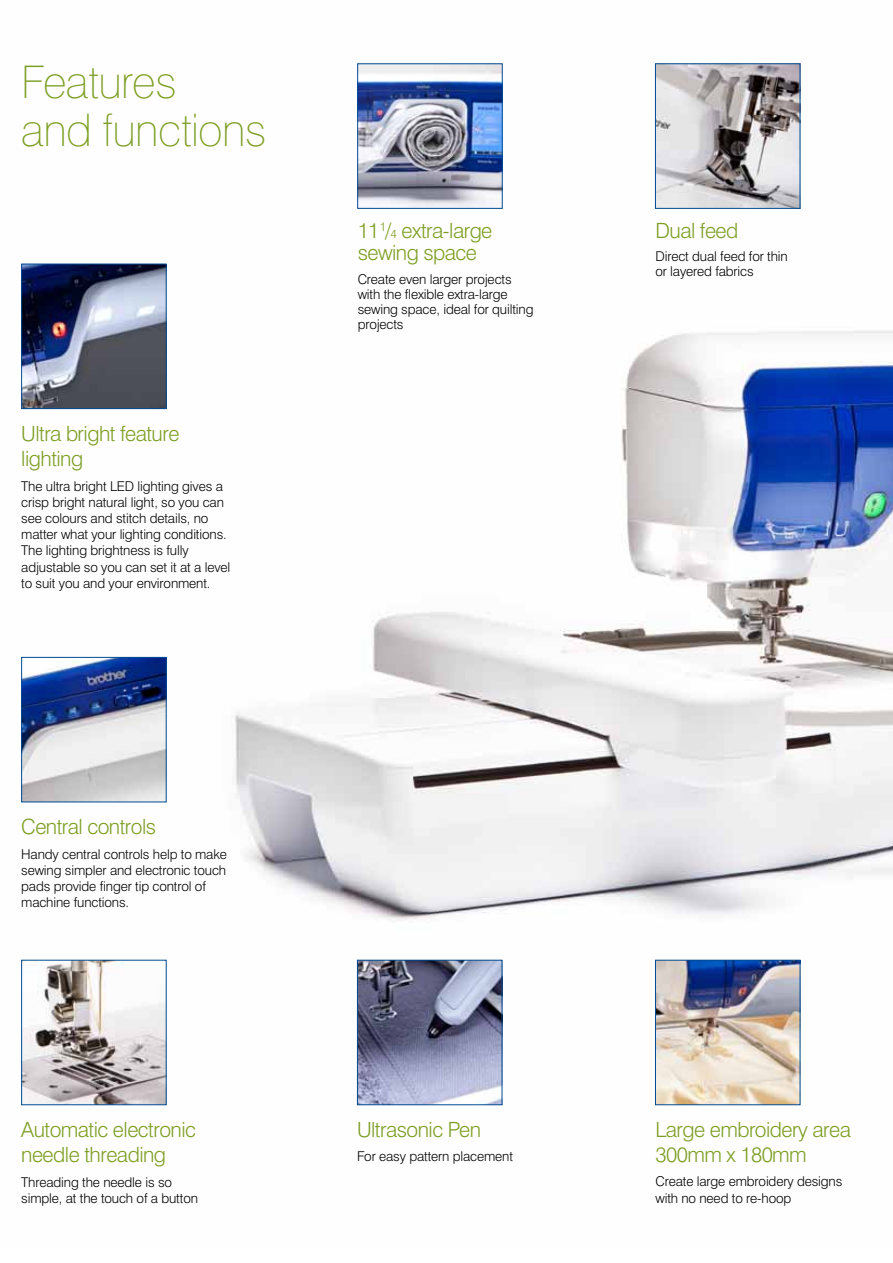
<style>
.page{position:relative;width:893px;height:1263px;background:#fff}
.page>*{position:absolute;margin:0;border:0;box-sizing:border-box;transform-origin:0 0}
.t1{font:100 45px/48px "Swiss 721 BT";letter-spacing:-.015em;color:#7d9e22}
.t2{font:300 21px/25.2px "Swiss 721 BT";letter-spacing:-.025em;color:#7d9e22}
.t3{font:300 13.5px/16.2px "Swiss 721 BT";letter-spacing:-.01em;color:#000}
.s1{font-size:12px}
</style>
<div class="page">
<img style="left:21px;top:63px;width:872px;height:1043px">
<img style="left:359px;top:65px;width:142px;height:142px">
<div style="left:357px;top:63px;width:146px;height:146px;border:1px solid #004b93"></div>
<img style="left:657px;top:65px;width:141px;height:142px">
<div style="left:655px;top:63px;width:145px;height:146px;border:1px solid #004b93"></div>
<img style="left:657px;top:962px;width:141px;height:141px">
<div style="left:655px;top:960px;width:145px;height:145px;border:1px solid #004b93"></div>
<img style="left:23px;top:266px;width:142px;height:141px">
<div style="left:21px;top:264px;width:146px;height:145px;border:1px solid #004b93"></div>
<img style="left:23px;top:962px;width:142px;height:141px">
<div style="left:21px;top:960px;width:146px;height:145px;border:1px solid #004b93"></div>
<img style="left:359px;top:962px;width:141px;height:141px">
<div style="left:357px;top:960px;width:145px;height:145px;border:1px solid #004b93"></div>
<img style="left:23px;top:659px;width:142px;height:141px">
<div style="left:21px;top:657px;width:146px;height:145px;border:1px solid #004b93"></div>
<h1 class="t1" style="left:21px;top:58px;width:247px">Features<br>and functions</h1>
<h2 class="t2" style="left:21px;top:420px;width:160px">Ultra bright feature lighting</h2>
<p class="t3" style="left:21px;top:477px;width:211px">The ultra bright LED lighting gives a crisp bright natural light, so you can see colours and stitch details, no matter what your lighting conditions.<br>The lighting brightness is fully adjustable so you can set it at a level to suit you and your environment.</p>
<h2 class="t2" style="left:21px;top:814px;width:136px">Central controls</h2>
<p class="t3" style="left:21px;top:846px;width:207px">Handy central controls help to make sewing simpler and electronic touch pads provide finger tip control of machine functions.</p>
<h2 class="t2" style="left:21px;top:1116px;width:176px">Automatic electronic needle threading</h2>
<p class="t3" style="left:21px;top:1173px;width:178px">Threading the needle is so simple, at the touch of a button</p>
<h2 class="t2" style="left:358px;top:219px;width:136px;line-height:22.5px">11<sup>1</sup>/<span class="s1">4</span> extra-large sewing space</h2>
<p class="t3" style="left:358px;top:271px;width:177px;line-height:15px">Create even larger projects with the flexible extra-large sewing space, ideal for quilting projects</p>
<h2 class="t2" style="left:357px;top:1116px;width:126px">Ultrasonic Pen</h2>
<p class="t3" style="left:357px;top:1148px;width:158px">For easy pattern placement</p>
<h2 class="t2" style="left:655px;top:217px;width:85px">Dual feed</h2>
<p class="t3" style="left:655px;top:249px;width:134px;line-height:15px">Direct dual feed for thin or layered fabrics</p>
<h2 class="t2" style="left:655px;top:1116px;width:197px">Large embroidery area<br>300mm x 180mm</h2>
<p class="t3" style="left:655px;top:1173px;width:188px">Create large embroidery designs with no need to re-hoop</p>
</div>
